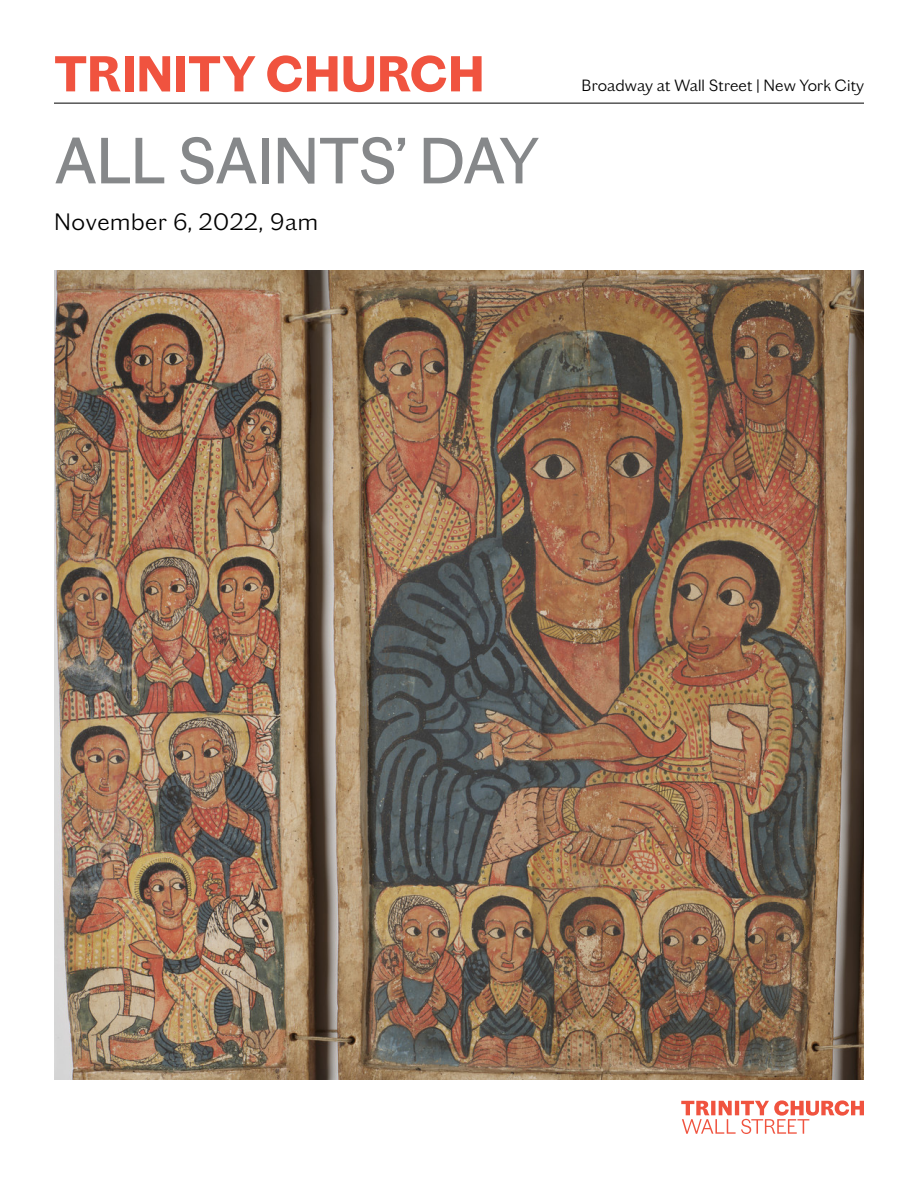
<style>
.page{position:relative;width:918px;height:1188px;background:#fff}
.page>*{position:absolute;margin:0;border:0;box-sizing:border-box;transform-origin:0 0}
.t1{font:66px "Chiswick TWS Grotesque";letter-spacing:-.01em;color:#86888a}
.t2{font:700 51px "Chiswick TWS Grotesque";letter-spacing:.005em;color:#f0533f}
.t3{font:300 24px "Chiswick TWS Grotesque";letter-spacing:.03em;color:#000}
.t4{font:300 16.5px "Chiswick TWS Grotesque";letter-spacing:.01em;color:#000}
</style>
<div class="page">
<hr style="left:54px;top:103px;width:810px;height:1px;background:#000">
<svg style="left:681px;top:1100px;width:183px;height:34px"></svg>
<img style="left:54px;top:270px;width:810px;height:810px">
<h2 class="t2" style="left:54px;top:34px;width:432px">TRINITY CHURCH</h2>
<h1 class="t1" style="left:54px;top:111px;width:486px">ALL SAINTS’ DAY</h1>
<h3 class="t3" style="left:54px;top:204px;width:266px">November 6, 2022, 9am</h3>
<p class="t4" style="left:582px;top:74px;width:284px">Broadway at Wall Street | New York City</p>
</div>
